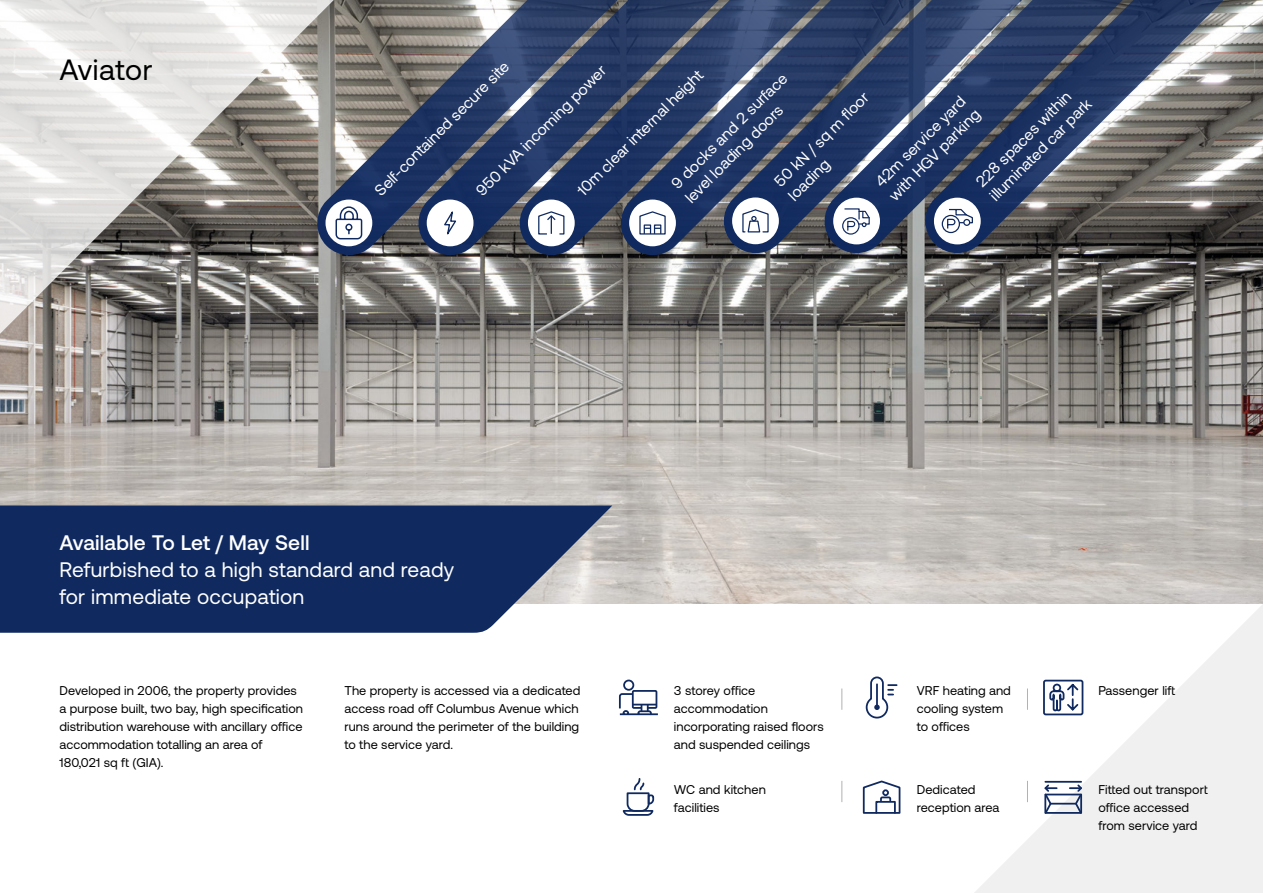
<style>
.page{position:relative;width:1263px;height:893px;background:#fff}
.page>*{position:absolute;margin:0;border:0;box-sizing:border-box;transform-origin:0 0}
._2_-_Name_of_site_unit{font:29.25px "Aeonik";letter-spacing:.02em;color:#000}
._2_-_Site___Size_Info{font:21px/27px "Aeonik";letter-spacing:.01em;color:#fff}
._2_-_To_Let_or_For_Sale{font:500 21px "Aeonik";letter-spacing:.01em;color:#fff}
._2_-_USP_s_max_of_4{font:15.75px/19.5px "Aeonik";color:#fff}
._2_-_Body_Text{font:12.75px/18px "Aeonik";letter-spacing:.005em;color:#000}
._2_-_Body_USP_s{font:12.75px/18px "Aeonik";letter-spacing:.005em;color:#000}
</style>
<div class="page">
<img style="left:0;top:0;width:1263px;height:604px">
<svg style="left:0;top:0;width:347px;height:347px;background:#b4b1ae"></svg>
<svg style="left:975px;top:605px;width:288px;height:288px;fill:#f0f0f0"></svg>
<svg style="left:0;top:505px;width:612px;height:128px;background:#273e6d"></svg>
<svg style="left:635px;top:0;width:202px;height:258px;background:#3f4f72"></svg>
<svg style="left:314px;top:0;width:321px;height:258px;background:#4e5a73"></svg>
<div style="left:325px;top:200px;width:47px;height:46px;background:#fff;border-radius:50%"></div>
<svg style="left:335px;top:206px;width:28px;height:34px"></svg>
<svg style="left:821px;top:0;width:101px;height:256px;background:#334569"></svg>
<div style="left:833px;top:198px;width:47px;height:46px;background:#fff;border-radius:50%"></div>
<div style="left:842px;top:217px;width:17px;height:18px;border:1px solid #102a60;border-radius:50%"></div>
<svg style="left:844px;top:208px;width:26px;height:23px"></svg>
<svg style="left:922px;top:0;width:321px;height:256px;background:#4f586a"></svg>
<div style="left:934px;top:198px;width:47px;height:46px;background:#fff;border-radius:50%"></div>
<div style="left:942px;top:215px;width:18px;height:18px;border:1px solid #102a60;border-radius:50%"></div>
<svg style="left:946px;top:209px;width:27px;height:21px"></svg>
<svg style="left:1027px;top:688px;width:1px;height:22px"></svg>
<svg style="left:841px;top:688px;width:1px;height:22px"></svg>
<svg style="left:841px;top:781px;width:1px;height:21px"></svg>
<svg style="left:1027px;top:781px;width:1px;height:21px"></svg>
<div style="left:623px;top:680px;width:11px;height:11px;border:2px solid #102a60;border-radius:50%"></div>
<div style="left:632px;top:690px;width:25px;height:19px;border:2px solid #102a60"></div>
<svg style="left:619px;top:692px;width:39px;height:24px"></svg>
<svg style="left:865px;top:676px;width:32px;height:43px"></svg>
<svg style="left:1043px;top:679px;width:41px;height:37px"></svg>
<svg style="left:622px;top:778px;width:32px;height:38px"></svg>
<svg style="left:862px;top:780px;width:39px;height:34px"></svg>
<div style="left:1044px;top:794px;width:38px;height:20px;border:2px solid #102a60"></div>
<hr style="left:1045px;top:781px;width:36px;height:2px;background:#102a60">
<svg style="left:1044px;top:783px;width:13px;height:31px"></svg>
<svg style="left:1070px;top:783px;width:12px;height:31px"></svg>
<hr style="left:1050px;top:803px;width:26px;height:2px;background:#102a60">
<p class="_2_-_Name_of_site_unit" style="left:60px;top:54px;width:94px">Aviator</p>
<p class="_2_-_USP_s_max_of_4" style="left:370px;top:186px;width:184px;rotate:-45deg">Self-contained secure site</p>
<p class="_2_-_USP_s_max_of_4" style="left:472px;top:186px;width:178px;rotate:-45deg">950 kVA incoming power</p>
<p class="_2_-_USP_s_max_of_4" style="left:573px;top:186px;width:171px;rotate:-45deg">10m clear internal height</p>
<p class="_2_-_USP_s_max_of_4" style="left:667px;top:179px;width:158px;rotate:-45deg">9 docks and 2 surface level loading doors</p>
<p class="_2_-_USP_s_max_of_4" style="left:972px;top:177px;width:138px;rotate:-45deg">228 spaces within illuminated car park</p>
<p class="_2_-_USP_s_max_of_4" style="left:770px;top:177px;width:128px;rotate:-45deg">50 kN / sq m floor loading</p>
<p class="_2_-_USP_s_max_of_4" style="left:871px;top:177px;width:123px;rotate:-45deg">42m service yard with HGV parking</p>
<p class="_2_-_To_Let_or_For_Sale" style="left:60px;top:531px;width:252px">Available To Let / May Sell</p>
<p class="_2_-_Site___Size_Info" style="left:60px;top:556px;width:396px">Refurbished to a high standard and ready for immediate occupation</p>
<p class="_2_-_Body_Text" style="left:60px;top:681px;width:245px">Developed in 2006, the property provides a purpose built, two bay, high specification distribution warehouse with ancillary office accommodation totalling an area of 180,021 sq ft (GIA).</p>
<p class="_2_-_Body_Text" style="left:344px;top:681px;width:237px">The property is accessed via a dedicated access road off Columbus Avenue which runs around the perimeter of the building to the service yard.</p>
<p class="_2_-_Body_USP_s" style="left:674px;top:681px;width:151px">3 storey office accommodation incorporating raised floors and suspended ceilings</p>
<p class="_2_-_Body_USP_s" style="left:917px;top:681px;width:96px">VRF heating and cooling system to offices</p>
<p class="_2_-_Body_USP_s" style="left:1098px;top:681px;width:78px">Passenger lift</p>
<p class="_2_-_Body_USP_s" style="left:674px;top:781px;width:93px">WC and kitchen facilities</p>
<p class="_2_-_Body_USP_s" style="left:917px;top:781px;width:84px">Dedicated reception area</p>
<p class="_2_-_Body_USP_s" style="left:1098px;top:781px;width:111px">Fitted out transport office accessed from service yard</p>
</div>
